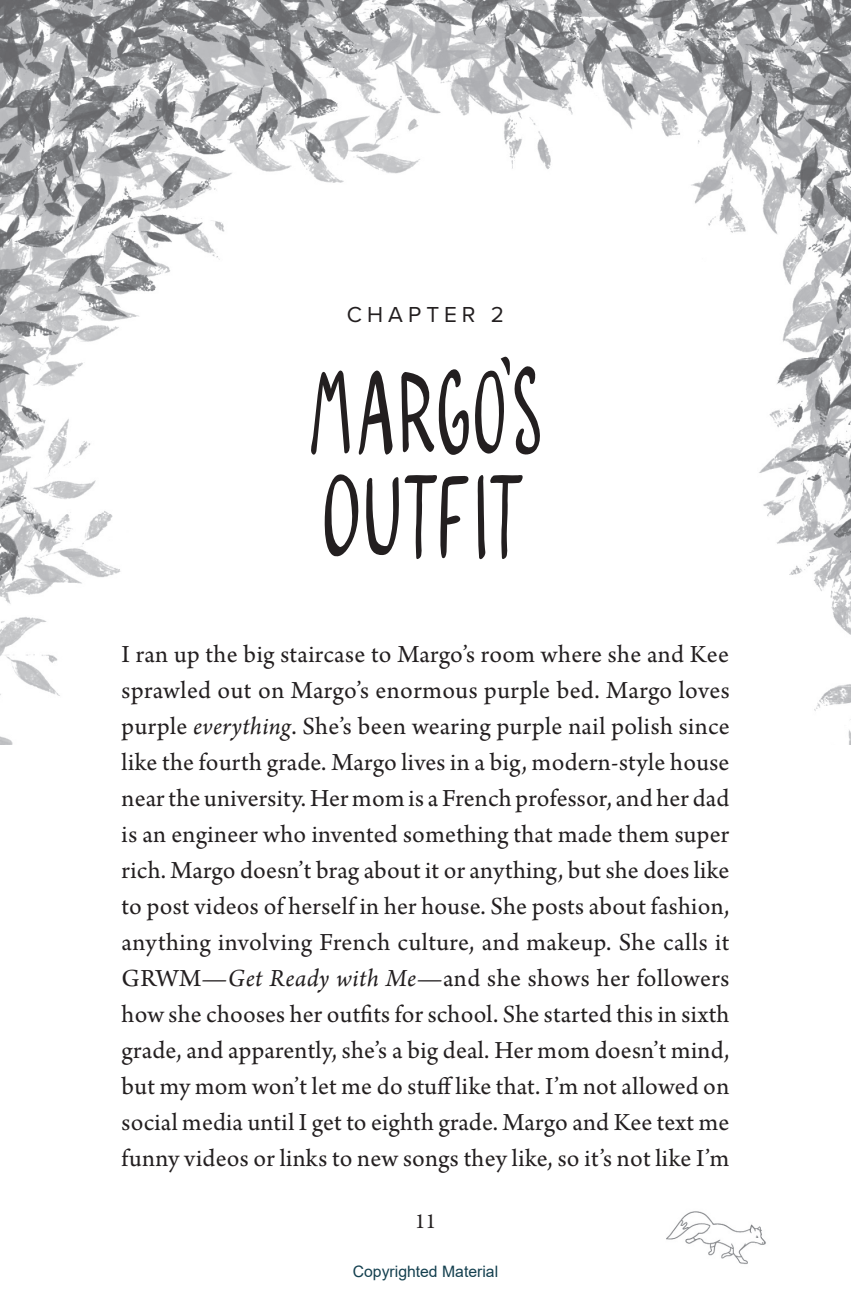
<style>
.page{position:relative;width:851px;height:1297px;background:#fff}
.page>*{position:absolute;margin:0;border:0;box-sizing:border-box;transform-origin:0 0}
.t1{font:25.88px/36px "Arno Pro";letter-spacing:.01em;color:#231f20;text-align:justify}
.t2{font:22.5px "Proxima Nova";letter-spacing:.22em;color:#231f20}
.t3{font:22.5px "Arno Pro";color:#231f20}
.t4{font:15.75px "Arial";color:#14404f}
.s1{font-style:italic}
</style>
<div class="page">
<img style="left:666px;top:1211px;width:100px;height:53px">
<img style="left:0;top:0;width:633px;height:514px">
<img style="left:633px;top:0;width:218px;height:744px">
<img style="left:0;top:514px;width:634px;height:230px">
<svg style="left:310px;top:370px;width:40px;height:87px"></svg>
<svg style="left:476px;top:475px;width:47px;height:84px"></svg>
<svg style="left:325px;top:473px;width:34px;height:83px"></svg>
<svg style="left:358px;top:359px;width:35px;height:95px"></svg>
<svg style="left:401px;top:357px;width:139px;height:99px"></svg>
<svg style="left:366px;top:475px;width:103px;height:84px"></svg>
<p class="t2" style="left:347px;top:297px;width:158px">CHAPTER 2</p>
<p class="t1" style="left:122px;top:637px;width:609px">I ran up the big staircase to Margo’s room where she and Kee sprawled out on Margo’s enormous purple bed. Margo loves purple <span class="s1">everything</span>. She’s been wearing purple nail polish since like the fourth grade. Margo lives in a big, modern-style house near the university. Her mom is a French professor, and her dad is an engineer who invented something that made them super rich. Margo doesn’t brag about it or anything, but she does like to post videos of herself in her house. She posts about fashion, anything involving French culture, and makeup. She calls it GRWM—<span class="s1">Get Ready with Me</span>—and she shows her followers how she chooses her outfits for school. She started this in sixth grade, and apparently, she’s a big deal. Her mom doesn’t mind, but my mom won’t let me do stuff like that. I’m not allowed on social media until I get to eighth grade. Margo and Kee text me funny videos or links to new songs they like, so it’s not like I’m</p>
<p class="t3" style="left:415px;top:1208px;width:23px">11</p>
<p class="t4" style="left:353px;top:1262px;width:147px">Copyrighted Material</p>
</div>
